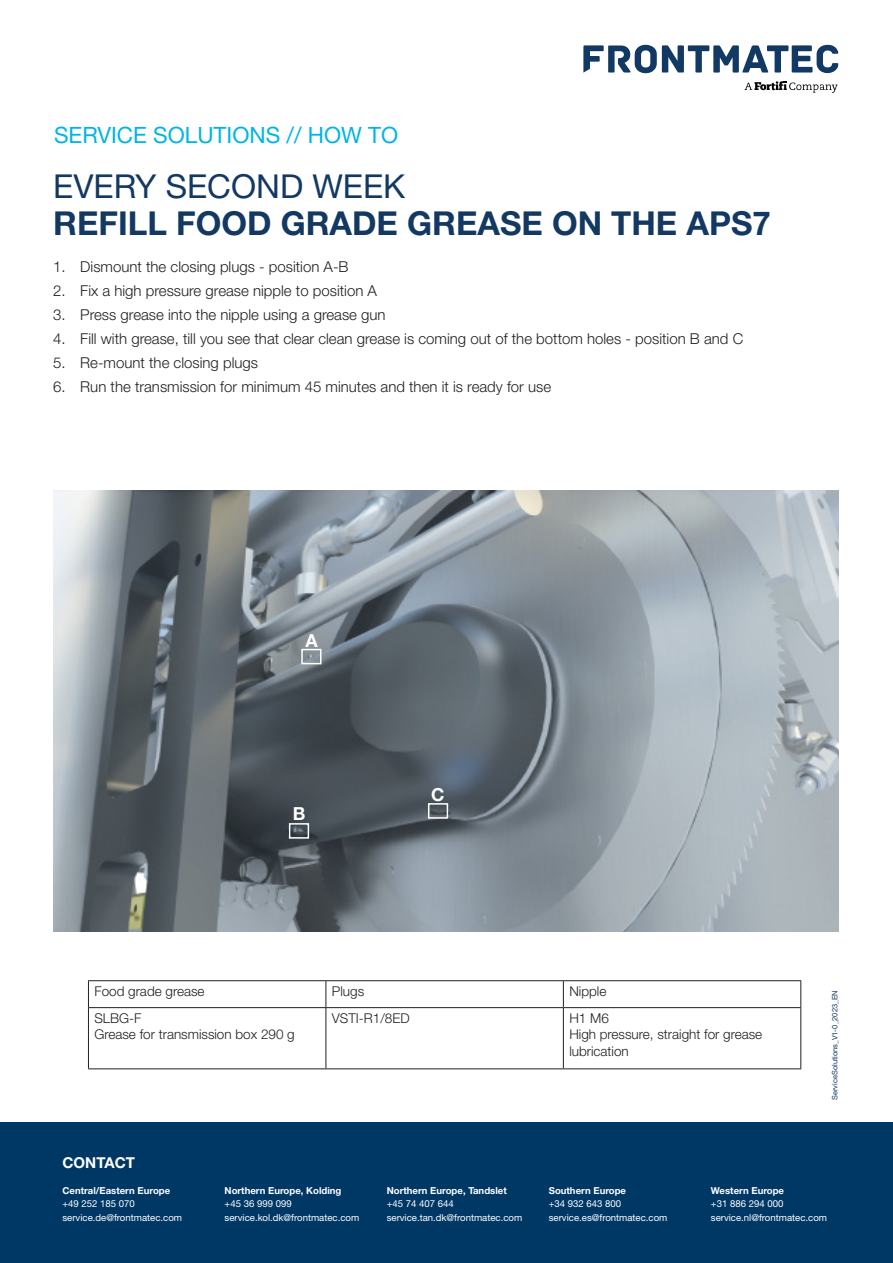
<style>
.page{position:relative;width:893px;height:1263px;background:#fff}
.page>*{position:absolute;margin:0;border:0;box-sizing:border-box;transform-origin:0 0}
.t1{font:700 33px "Helvetica Neue LT Std";color:#133963}
.t2{font:33px "Helvetica Neue LT Std";color:#133963}
.t3{font:22.5px "Helvetica Neue LT Std";color:#00b5e2}
.t4{font:700 18px "Helvetica Neue LT Std";color:#fff}
.t5{font:300 15px "Helvetica Neue LT Std";color:#231f20}
.t6{font:700 15px "Helvetica Neue LT Std";color:#fff}
.t7{font:300 13.5px "Helvetica Neue LT Std";color:#231f20}
.t8{font:9.6px/13.5px "Helvetica Neue LT Std";color:#fff}
.t9{font:700 9.6px "Helvetica Neue LT Std";color:#fff}
.t10{font:7.5px "Helvetica Neue LT Std";color:#123963}
</style>
<div class="page">
<div style="left:0;top:1123px;width:893px;height:140px;background:#003865"></div>
<svg style="left:583px;top:45px;width:255px;height:28px"></svg>
<svg style="left:745px;top:81px;width:93px;height:12px"></svg>
<img style="left:53px;top:490px;width:785px;height:442px">
<div style="left:301px;top:649px;width:20px;height:15px;border:2px solid #fff"></div>
<div style="left:289px;top:823px;width:20px;height:16px;border:2px solid #fff"></div>
<div style="left:428px;top:803px;width:20px;height:16px;border:2px solid #fff"></div>
<hr style="left:88px;top:980px;width:238px;height:1px;background:#231f20">
<svg style="left:88px;top:981px;width:1px;height:26px"></svg>
<hr style="left:326px;top:980px;width:237px;height:1px;background:#231f20">
<hr style="left:563px;top:980px;width:238px;height:1px;background:#231f20">
<svg style="left:800px;top:981px;width:1px;height:26px"></svg>
<hr style="left:88px;top:1007px;width:238px;height:1px;background:#231f20">
<hr style="left:88px;top:1008px;width:1px;height:60px;background:#231f20">
<hr style="left:326px;top:1007px;width:237px;height:1px;background:#231f20">
<hr style="left:563px;top:1007px;width:238px;height:1px;background:#231f20">
<hr style="left:800px;top:1008px;width:1px;height:60px;background:#231f20">
<hr style="left:88px;top:1068px;width:238px;height:1px;background:#231f20">
<hr style="left:326px;top:1068px;width:237px;height:1px;background:#231f20">
<hr style="left:563px;top:1068px;width:238px;height:1px;background:#231f20">
<svg style="left:326px;top:981px;width:1px;height:26px"></svg>
<svg style="left:563px;top:981px;width:1px;height:26px"></svg>
<hr style="left:326px;top:1008px;width:1px;height:60px;background:#231f20">
<hr style="left:563px;top:1008px;width:1px;height:60px;background:#231f20">
<h2 class="t3" style="left:54px;top:121px;width:346px">SERVICE SOLUTIONS // HOW TO</h2>
<p class="t2" style="left:53px;top:166px;width:354px">EVERY SECOND WEEK</p>
<p class="t1" style="left:53px;top:203px;width:719px">REFILL FOOD GRADE GREASE ON THE APS7</p>
<p class="t5" style="left:53px;top:258px;width:297px">1. Dismount the closing plugs - position A-B</p>
<p class="t5" style="left:53px;top:282px;width:325px">2. Fix a high pressure grease nipple to position A</p>
<p class="t5" style="left:53px;top:306px;width:334px">3. Press grease into the nipple using a grease gun</p>
<p class="t5" style="left:53px;top:330px;width:691px">4. Fill with grease, till you see that clear clean grease is coming out of the bottom holes - position B and C</p>
<p class="t5" style="left:53px;top:354px;width:206px">5. Re-mount the closing plugs</p>
<p class="t5" style="left:53px;top:378px;width:499px">6. Run the transmission for minimum 45 minutes and then it is ready for use</p>
<p class="t4" style="left:306px;top:629px;width:14px">A</p>
<p class="t4" style="left:293px;top:802px;width:14px">B</p>
<p class="t4" style="left:431px;top:783px;width:15px">C</p>
<p class="t7" style="left:94px;top:983px;width:112px">Food grade grease</p>
<p class="t7" style="left:332px;top:983px;width:34px">Plugs</p>
<p class="t7" style="left:569px;top:983px;width:39px">Nipple</p>
<p class="t7" style="left:94px;top:1010px;width:49px">SLBG-F</p>
<p class="t7" style="left:94px;top:1026px;width:202px">Grease for transmission box 290 g</p>
<p class="t7" style="left:332px;top:1010px;width:79px">VSTI-R1/8ED</p>
<p class="t7" style="left:569px;top:1010px;width:41px">H1 M6</p>
<p class="t7" style="left:569px;top:1026px;width:194px">High pressure, straight for grease</p>
<p class="t7" style="left:569px;top:1042px;width:61px">lubrication</p>
<p class="t10" style="left:830px;top:1100px;width:111px;rotate:-90deg">ServiceSolutions_V1-0_2023_EN</p>
<p class="t6" style="left:63px;top:1153px;width:74px">CONTACT</p>
<p class="t9" style="left:63px;top:1184px;width:109px">Central/Eastern Europe</p>
<p class="t8" style="left:63px;top:1197px;width:121px">+49 252 185 070 service.de@frontmatec.com</p>
<p class="t9" style="left:225px;top:1184px;width:118px">Northern Europe, Kolding</p>
<p class="t8" style="left:225px;top:1197px;width:136px">+45 36 999 099 service.kol.dk@frontmatec.com</p>
<p class="t9" style="left:387px;top:1184px;width:122px">Northern Europe, Tandslet</p>
<p class="t8" style="left:387px;top:1197px;width:137px">+45 74 407 644 service.tan.dk@frontmatec.com</p>
<p class="t9" style="left:549px;top:1184px;width:79px">Southern Europe</p>
<p class="t8" style="left:549px;top:1197px;width:120px">+34 932 643 800 service.es@frontmatec.com</p>
<p class="t9" style="left:711px;top:1184px;width:75px">Western Europe</p>
<p class="t8" style="left:711px;top:1197px;width:118px">+31 886 294 000 service.nl@frontmatec.com</p>
</div>
